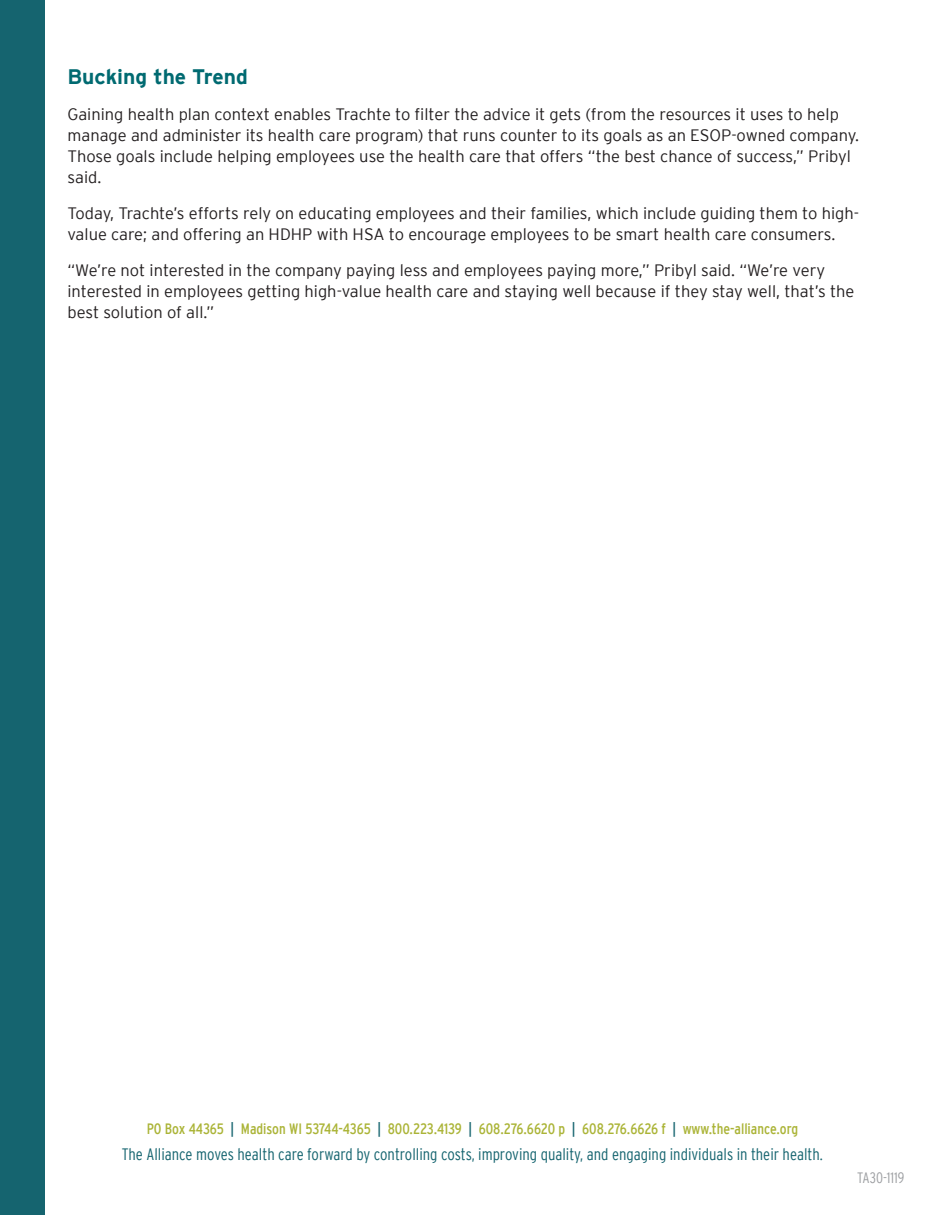
<style>
.page{position:relative;width:945px;height:1215px;background:#fff}
.page>*{position:absolute;margin:0;border:0;box-sizing:border-box;transform-origin:0 0}
.t1{font:700 21px "Interstate";color:#006a71}
.body{font:300 16.5px/21px "Interstate";color:#231f20}
.t2{font:300 condensed 16.5px "Interstate";color:#15646f}
.t3{font:condensed 15px "Interstate";color:#abb437}
.t4{font:300 condensed 15px "Interstate";color:#9d9fa2}
.s1{color:#15646f}
</style>
<div class="page">
<div style="left:0;top:0;width:45px;height:1215px;background:#15646f"></div>
<p class="t1" style="left:68px;top:65px;width:182px">Bucking the Trend</p>
<p class="body" style="left:68px;top:104px;width:793px">Gaining health plan context enables Trachte to filter the advice it gets (from the resources it uses to help manage and administer its health care program) that runs counter to its goals as an ESOP-owned company.<br>Those goals include helping employees use the health care that offers “the best chance of success,” Pribyl said.</p>
<p class="body" style="left:68px;top:203px;width:793px">Today, Trachte’s efforts rely on educating employees and their families, which include guiding them to high&shy;value care; and offering an HDHP with HSA to encourage employees to be smart health care consumers.</p>
<p class="body" style="left:68px;top:260px;width:789px">“We’re not interested in the company paying less and employees paying more,” Pribyl said. “We’re very interested in employees getting high-value health care and staying well because if they stay well, that’s the best solution of all.”</p>
<p class="t3" style="left:147px;top:1120px;width:653px">PO Box 44365 <span class="s1">|</span> Madison WI 53744-4365 <span class="s1">|</span> 800.223.4139 <span class="s1">|</span> 608.276.6620 p <span class="s1">|</span> 608.276.6626 f <span class="s1">|</span> www.the-alliance.org</p>
<p class="t2" style="left:122px;top:1144px;width:703px">The Alliance moves health care forward by controlling costs, improving quality, and engaging individuals in their health.</p>
<p class="t4" style="left:857px;top:1170px;width:49px">TA30-1119</p>
</div>
